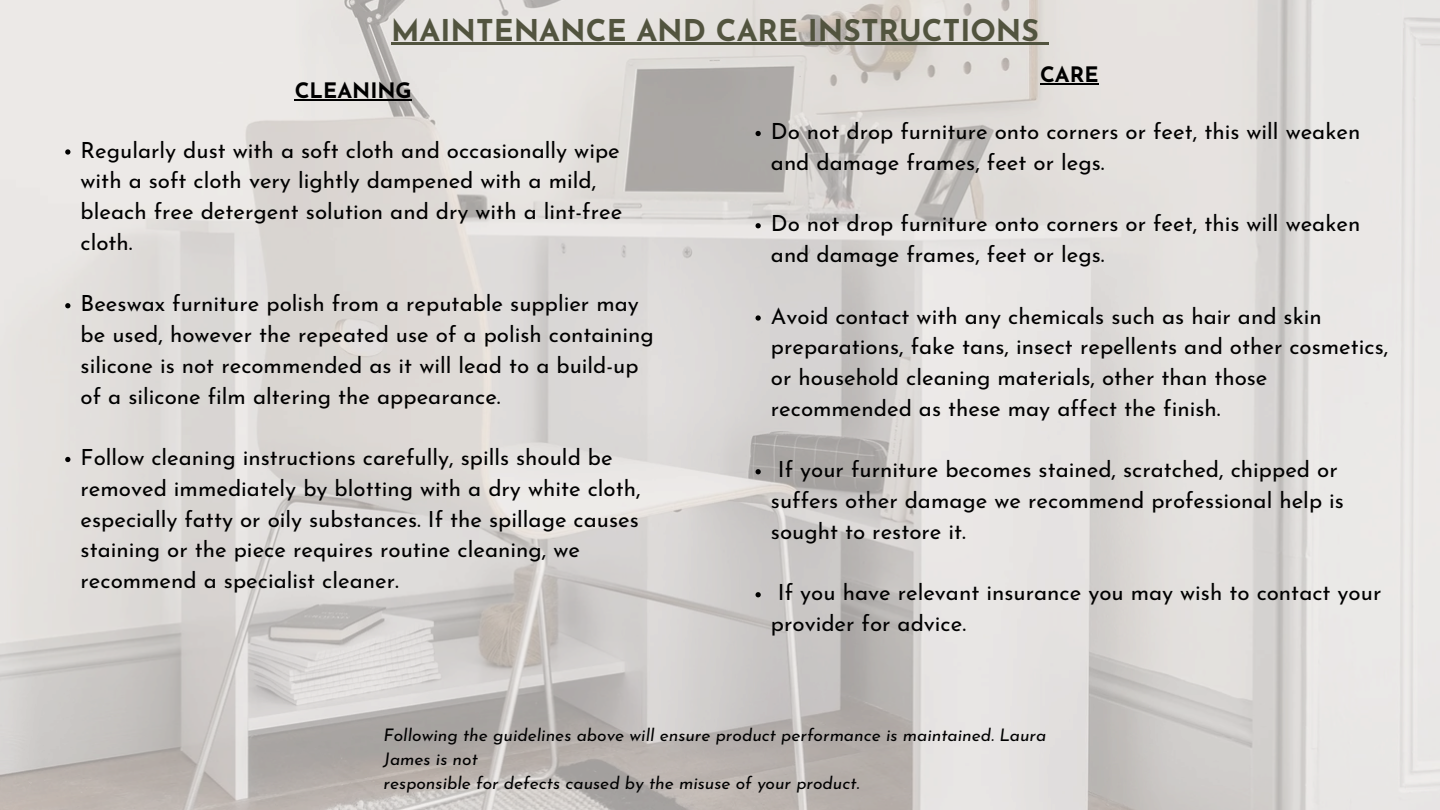
<style>
.page{position:relative;width:1440px;height:810px;background:#fff}
.page>*{position:absolute;margin:0;border:0;box-sizing:border-box;transform-origin:0 0}
.t1{font:700 30px "Josefin Sans";color:#52543f}
.t2{font:22.3px/30.8px "Josefin Sans";color:#000}
.t3{font:700 21.3px "Josefin Sans";color:#000}
.t4{font:italic 17.3px/24px "Josefin Sans";color:#000}
</style>
<div class="page">
<img style="left:0;top:0;width:1440px;height:810px">
<hr style="left:295px;top:99px;width:117px;height:2px;background:#000">
<svg style="left:65px;top:149px;width:5px;height:6px"></svg>
<svg style="left:65px;top:303px;width:5px;height:5px"></svg>
<svg style="left:65px;top:457px;width:5px;height:5px"></svg>
<hr style="left:391px;top:42px;width:648px;height:3px;background:#52543f">
<svg style="left:1039px;top:42px;width:10px;height:3px"></svg>
<hr style="left:1040px;top:84px;width:59px;height:1px;background:#000">
<svg style="left:756px;top:131px;width:5px;height:5px"></svg>
<svg style="left:756px;top:223px;width:5px;height:5px"></svg>
<svg style="left:756px;top:315px;width:5px;height:6px"></svg>
<svg style="left:756px;top:469px;width:5px;height:5px"></svg>
<svg style="left:756px;top:592px;width:5px;height:5px"></svg>
<p class="t1" style="left:391px;top:18px;width:649px">MAINTENANCE AND CARE INSTRUCTIONS</p>
<p class="t3" style="left:295px;top:82px;width:119px">CLEANING</p>
<h1 class="t2" style="left:81px;top:137px;width:543px">Regularly dust with a soft cloth and occasionally wipe with a soft cloth very lightly dampened with a mild, bleach free detergent solution and dry with a lint-free cloth.</h1>
<h2 class="t2" style="left:81px;top:290px;width:575px">Beeswax furniture polish from a reputable supplier may be used, however the repeated use of a polish containing silicone is not recommended as it will lead to a build-up of a silicone film altering the appearance.</h2>
<p class="t2" style="left:81px;top:444px;width:562px">Follow cleaning instructions carefully, spills should be removed immediately by blotting with a dry white cloth, especially fatty or oily substances. If the spillage causes staining or the piece requires routine cleaning, we recommend a specialist cleaner.</p>
<p class="t3" style="left:1040px;top:66px;width:60px">CARE</p>
<p class="t2" style="left:771px;top:118px;width:591px">Do not drop furniture onto corners or feet, this will weaken and damage frames, feet or legs.</p>
<p class="t2" style="left:771px;top:210px;width:591px">Do not drop furniture onto corners or feet, this will weaken and damage frames, feet or legs.</p>
<h2 class="t2" style="left:771px;top:303px;width:619px">Avoid contact with any chemicals such as hair and skin preparations, fake tans, insect repellents and other cosmetics, or household cleaning materials, other than those recommended as these may affect the finish.</h2>
<p class="t2" style="left:771px;top:456px;width:575px;text-indent:7px">If your furniture becomes stained, scratched, chipped or suffers other damage we recommend professional help is sought to restore it.</p>
<p class="t2" style="left:771px;top:579px;width:612px;text-indent:7px">If you have relevant insurance you may wish to contact your provider for advice.</p>
<p class="t4" style="left:384px;top:724px;width:664px">Following the guidelines above will ensure product performance is maintained. Laura<br>James is not</p>
<p class="t4" style="left:384px;top:772px;width:477px">responsible for defects caused by the misuse of your product.</p>
</div>
